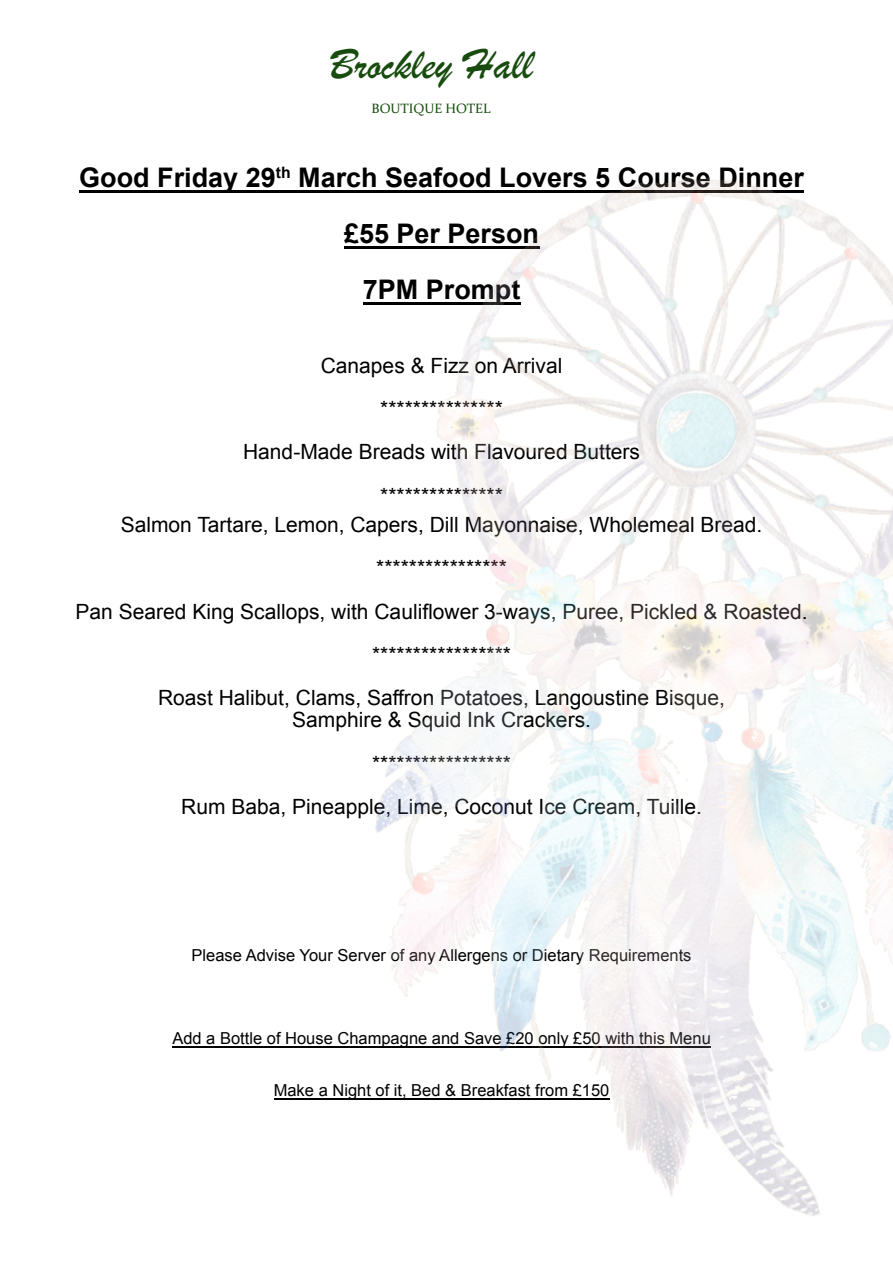
<style>
.page{position:relative;width:893px;height:1263px;background:#fff}
.page>*{position:absolute;margin:0;border:0;box-sizing:border-box;transform-origin:0 0}
.t1{font:45px "Brush Script";color:#184c0e}
.t2{font:700 27px/55.8px "Arial";color:#000;text-align:center}
.t3{font:21px/43.3px "Arial";color:#000;text-align:center}
.t4{font:16.5px "Arial";color:#000}
.t5{font:13.5px "Constantia";color:#184c0e}
</style>
<div class="page">
<hr style="left:79px;top:190px;width:197px;height:3px;background:#000">
<img style="left:172px;top:178px;width:721px;height:1038px">
<h1 class="t1" style="left:330px;top:51px;width:205px">Brockley Hall</h1>
<p class="t5" style="left:372px;top:103px;width:120px">BOUTIQUE HOTEL</p>
<p class="t2" style="left:79px;top:152px;width:726px">Good Friday 29<sup>th</sup> March Seafood Lovers 5 Course Dinner £55 Per Person<br>7PM Prompt</p>
<p class="t3" style="left:243px;top:345px;width:398px">Canapes &amp; Fizz on Arrival<br>***************<br>Hand-Made Breads with Flavoured Butters ***************</p>
<p class="t3" style="left:76px;top:505px;width:733px">Salmon Tartare, Lemon, Capers, Dill Mayonnaise, Wholemeal Bread. ****************<br>Pan Seared King Scallops, with Cauliflower 3-ways, Puree, Pickled &amp; Roasted. *****************<br>Roast Halibut, Clams, Saffron Potatoes, Langoustine Bisque,</p>
<p class="t3" style="left:181px;top:700px;width:522px">Samphire &amp; Squid Ink Crackers.<br>*****************<br>Rum Baba, Pineapple, Lime, Coconut Ice Cream, Tuille.</p>
<p class="t4" style="left:192px;top:949px;width:501px">Please Advise Your Server of any Allergens or Dietary Requirements</p>
<p class="t4" style="left:172px;top:1032px;width:540px">Add a Bottle of House Champagne and Save £20 only £50 with this Menu</p>
<p class="t4" style="left:274px;top:1084px;width:337px">Make a Night of it, Bed &amp; Breakfast from £150</p>
</div>
